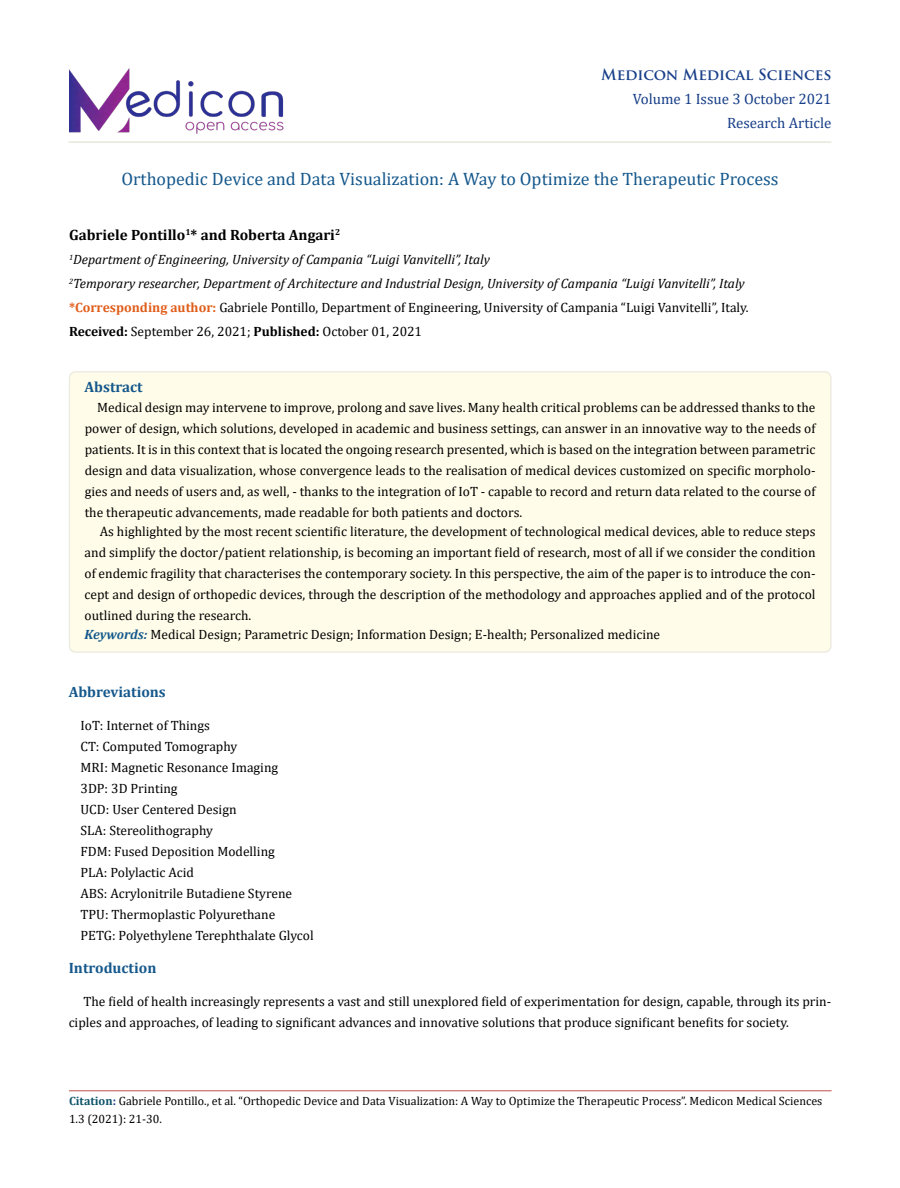
<style>
.page{position:relative;width:900px;height:1188px;background:#fff}
.page>*{position:absolute;margin:0;border:0;box-sizing:border-box;transform-origin:0 0}
.t1{font:18px "Cambria";color:#15588c}
.t2{font:15px/24px "Cambria";color:#173e88;text-align:right}
.t3{font:700 15px "Cambria";color:#000}
.t4{font:700 15px "Cambria";color:#15588c}
.t5{font:700 15px "Trajan Pro";color:#173e88}
.t6{font:13.5px/21px "Cambria";color:#000;text-align:justify}
.t7{font:italic 13.5px/24px "Cambria";color:#000}
.t8{font:12px/18px "Cambria";color:#000}
.s1{font-weight:700;font-style:normal;color:#e05d1a}
.s2{font-style:normal}
.s3{font-weight:700;font-style:normal}
.s4{font-weight:700;font-style:italic;color:#15588c}
.s5{font-weight:700;color:#0e536a}
.s6{font-weight:700;color:#173e88}
</style>
<div class="page">
<img style="left:69px;top:68px;width:218px;height:74px">
<hr style="left:69px;top:1091px;width:763px;height:1px;background:#c0504d">
<hr style="left:69px;top:142px;width:762px;height:1px;background:#e0dfcd">
<div style="left:69px;top:372px;width:762px;height:280px;background:#fffde9;border-radius:6px"></div>
<div style="left:69px;top:371px;width:763px;height:282px;border:2px solid #eeece1;border-radius:6px"></div>
<p class="t5" style="left:601px;top:65px;width:232px">Medicon Medical Sciences</p>
<p class="t2" style="left:633px;top:87px;width:200px">Volume 1 Issue 3 October 2021<br>Research Article</p>
<h1 class="t1" style="left:121px;top:169px;width:659px">Orthopedic Device and Data Visualization: A Way to Optimize the Therapeutic Process</h1>
<p class="t3" style="left:69px;top:225px;width:273px">Gabriele Pontillo<sup>1</sup>* and Roberta Angari<sup>2</sup></p>
<p class="t7" style="left:69px;top:247px;width:681px"><sup>1</sup>Department of Engineering, University of Campania “Luigi Vanvitelli”, Italy<br><sup>2</sup>Temporary researcher, Department of Architecture and Industrial Design, University of Campania “Luigi Vanvitelli”, Italy <span class="s1">*Corresponding author:</span> <span class="s2">Gabriele Pontillo, Department of Engineering, University of Campania “Luigi Vanvitelli”, Italy.<br></span><span class="s3">Received:</span> <span class="s2">September 26, 2021;</span> <span class="s3">Published:</span> <span class="s2">October 01, 2021</span></p>
<p class="t4" style="left:85px;top:376px;width:60px">Abstract</p>
<p class="t6" style="left:85px;top:397px;width:732px;text-indent:13px">Medical design may intervene to improve, prolong and save lives. Many health critical problems can be addressed thanks to the power of design, which solutions, developed in academic and business settings, can answer in an innovative way to the needs of patients. It is in this context that is located the ongoing research presented, which is based on the integration between parametric design and data visualization, whose convergence leads to the realisation of medical devices customized on specific morpholo&shy;gies and needs of users and, as well, - thanks to the integration of IoT - capable to record and return data related to the course of the therapeutic advancements, made readable for both patients and doctors.</p>
<p class="t6" style="left:85px;top:521px;width:732px;text-indent:15px">As highlighted by the most recent scientific literature, the development of technological medical devices, able to reduce steps and simplify the doctor/patient relationship, is becoming an important field of research, most of all if we consider the condition of endemic fragility that characterises the contemporary society. In this perspective, the aim of the paper is to introduce the con&shy;cept and design of orthopedic devices, through the description of the methodology and approaches applied and of the protocol outlined during the research.</p>
<p class="t6" style="left:85px;top:624px;width:577px"><span class="s4">Keywords:</span> Medical Design; Parametric Design; Information Design; E-health; Personalized medicine</p>
<p class="t4" style="left:69px;top:681px;width:99px">Abbreviations</p>
<p class="t6" style="left:81px;top:715px;width:235px;text-align:left">IoT: Internet of Things<br>CT: Computed Tomography<br>MRI: Magnetic Resonance Imaging<br>3DP: 3D Printing<br>UCD: User Centered Design<br>SLA: Stereolithography<br>FDM: Fused Deposition Modelling<br>PLA: Polylactic Acid<br>ABS: Acrylonitrile Butadiene Styrene<br>TPU: Thermoplastic Polyurethane<br>PETG: Polyethylene Terephthalate Glycol</p>
<p class="t4" style="left:69px;top:957px;width:89px">Introduction</p>
<p class="t6" style="left:69px;top:991px;width:764px;text-indent:15px">The field of health increasingly represents a vast and still unexplored field of experimentation for design, capable, through its prin&shy;ciples and approaches, of leading to significant advances and innovative solutions that produce significant benefits for society.</p>
<p class="t8" style="left:69px;top:1092px;width:755px"><span class="s5">Citation</span><span class="s6">:</span> Gabriele Pontillo., et al. “Orthopedic Device and Data Visualization: A Way to Optimize the Therapeutic Process”. Medicon Medical Sciences<br>1.3 (2021): 21-30.</p>
</div>
